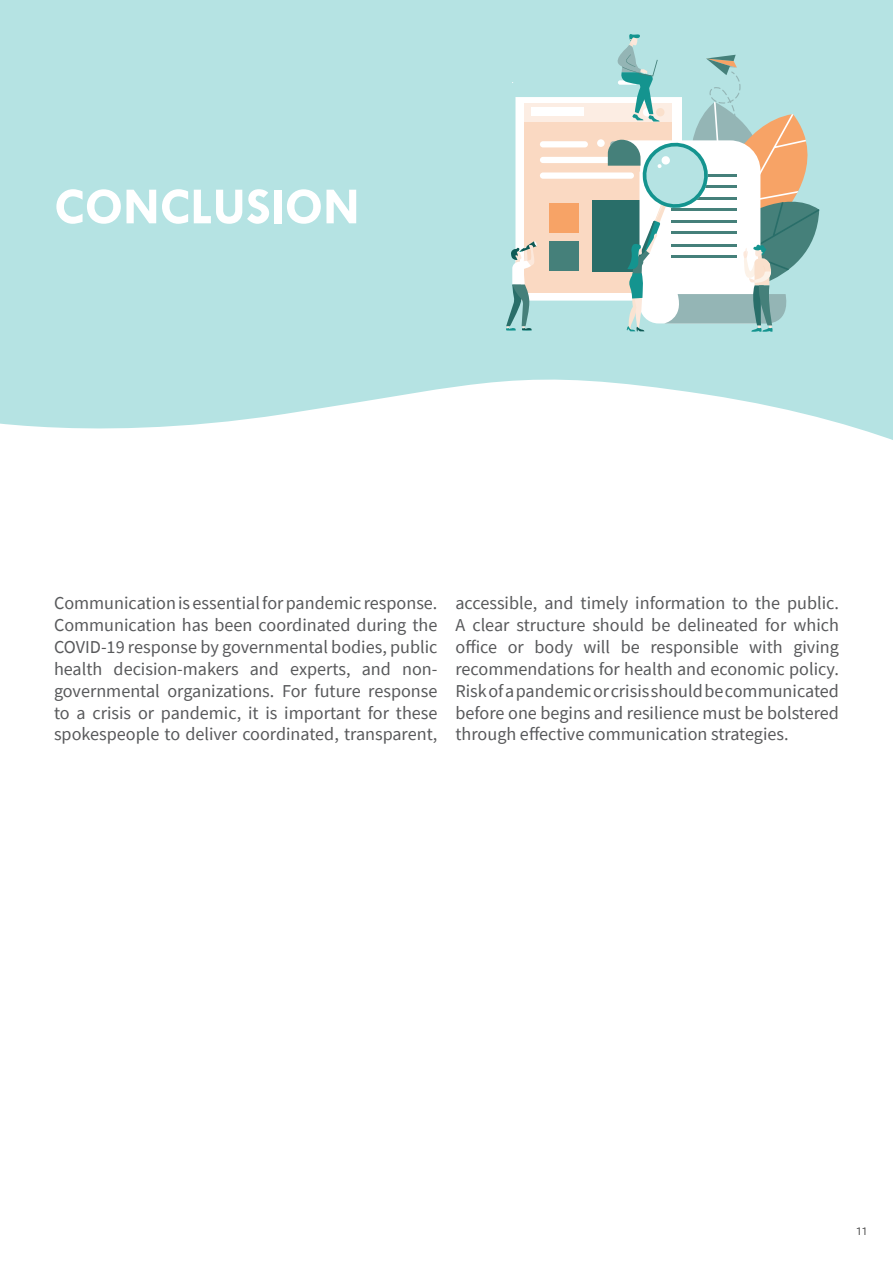
<style>
.page{position:relative;width:893px;height:1263px;background:#fff}
.page>*{position:absolute;margin:0;border:0;box-sizing:border-box;transform-origin:0 0}
.t1{font:700 52.5px "Tw Cen";color:#fff}
.t2{font:18.15px/21.9px "Source Sans Pro";color:#58595b;text-align:justify}
.t3{font:300 10.5px "Roboto";color:#000}
</style>
<div class="page">
<svg style="left:0;top:0;width:893px;height:440px;background:#bce5e5"></svg>
<svg style="left:505px;top:34px;width:326px;height:298px"></svg>
<h1 class="t1" style="left:54px;top:175px;width:307px">CONCLUSION</h1>
<p class="t2" style="left:54px;top:592px;width:385px">Communication is essential for pandemic response.<br>Communication has been coordinated during the COVID-19 response by governmental bodies, public health decision-makers and experts, and non&shy;governmental organizations. For future response to a crisis or pandemic, it is important for these spokespeople to deliver coordinated, transparent,</p>
<p class="t2" style="left:455px;top:592px;width:385px">accessible, and timely information to the public.<br>A clear structure should be delineated for which office or body will be responsible with giving recommendations for health and economic policy.<br>Risk of a pandemic or crisis should be communicated before one begins and resilience must be bolstered through effective communication strategies.</p>
<p class="t3" style="left:856px;top:1224px;width:13px">11</p>
</div>
